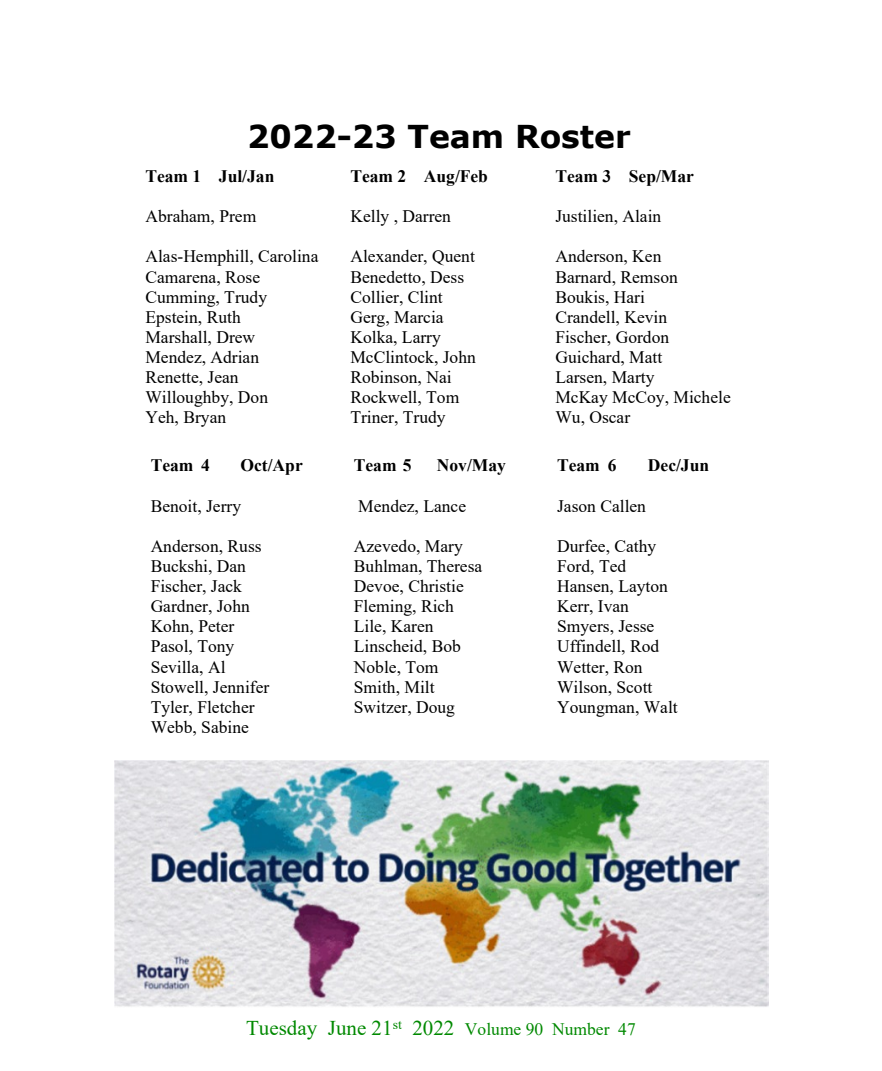
<style>
.page{position:relative;width:882px;height:1071px;background:#fff}
.page>*{position:absolute;margin:0;border:0;box-sizing:border-box;transform-origin:0 0}
.t1{font:700 31.5px "Verdana";color:#000}
.t2{font:21px "Times New Roman";color:#008900}
.t3{font:17.5px/20.1px "Times New Roman";color:#000}
.t4{font:700 17.5px "Times New Roman";color:#000}
.s1{font-size:17.5px}
</style>
<div class="page">
<img style="left:115px;top:760px;width:654px;height:247px">
<h1 class="t1" style="left:247px;top:124px;width:385px">2022-23 Team Roster</h1>
<p class="t4" style="left:145px;top:170px;width:130px">Team 1 Jul/Jan</p>
<p class="t3" style="left:145px;top:208px;width:112px">Abraham, Prem</p>
<p class="t3" style="left:145px;top:248px;width:175px">Alas-Hemphill, Carolina<br>Camarena, Rose<br>Cumming, Trudy<br>Epstein, Ruth<br>Marshall, Drew<br>Mendez, Adrian<br>Renette, Jean<br>Willoughby, Don<br>Yeh, Bryan</p>
<p class="t4" style="left:151px;top:460px;width:61px">Team 4</p>
<p class="t4" style="left:241px;top:460px;width:64px">Oct/Apr</p>
<p class="t3" style="left:151px;top:497px;width:92px">Benoit, Jerry</p>
<p class="t3" style="left:151px;top:538px;width:120px">Anderson, Russ<br>Buckshi, Dan<br>Fischer, Jack<br>Gardner, John<br>Kohn, Peter<br>Pasol, Tony<br>Sevilla, Al<br>Stowell, Jennifer<br>Tyler, Fletcher<br>Webb, Sabine</p>
<p class="t4" style="left:350px;top:170px;width:139px">Team 2 Aug/Feb</p>
<p class="t3" style="left:350px;top:208px;width:102px">Kelly , Darren</p>
<p class="t3" style="left:350px;top:248px;width:127px">Alexander, Quent<br>Benedetto, Dess<br>Collier, Clint<br>Gerg, Marcia<br>Kolka, Larry<br>McClintock, John<br>Robinson, Nai<br>Rockwell, Tom<br>Triner, Trudy</p>
<p class="t4" style="left:354px;top:460px;width:59px">Team 5</p>
<p class="t4" style="left:437px;top:460px;width:71px">Nov/May</p>
<p class="t3" style="left:358px;top:497px;width:109px">Mendez, Lance</p>
<p class="t3" style="left:354px;top:538px;width:130px">Azevedo, Mary<br>Buhlman, Theresa<br>Devoe, Christie<br>Fleming, Rich<br>Lile, Karen<br>Linscheid, Bob<br>Noble, Tom<br>Smith, Milt<br>Switzer, Doug</p>
<p class="t4" style="left:555px;top:170px;width:140px">Team 3 Sep/Mar</p>
<p class="t3" style="left:555px;top:208px;width:107px">Justilien, Alain</p>
<p class="t3" style="left:555px;top:248px;width:177px">Anderson, Ken<br>Barnard, Remson<br>Boukis, Hari<br>Crandell, Kevin<br>Fischer, Gordon<br>Guichard, Matt<br>Larsen, Marty<br>McKay McCoy, Michele<br>Wu, Oscar</p>
<p class="t4" style="left:557px;top:460px;width:61px">Team 6</p>
<p class="t4" style="left:648px;top:460px;width:63px">Dec/Jun</p>
<p class="t3" style="left:557px;top:497px;width:90px">Jason Callen</p>
<p class="t3" style="left:557px;top:538px;width:122px">Durfee, Cathy<br>Ford, Ted<br>Hansen, Layton<br>Kerr, Ivan<br>Smyers, Jesse<br>Uffindell, Rod<br>Wetter, Ron<br>Wilson, Scott<br>Youngman, Walt</p>
<p class="t2" style="left:246px;top:1021px;width:391px">Tuesday June 21<sup>st</sup> 2022 <span class="s1">Volume 90 Number 47</span></p>
</div>
